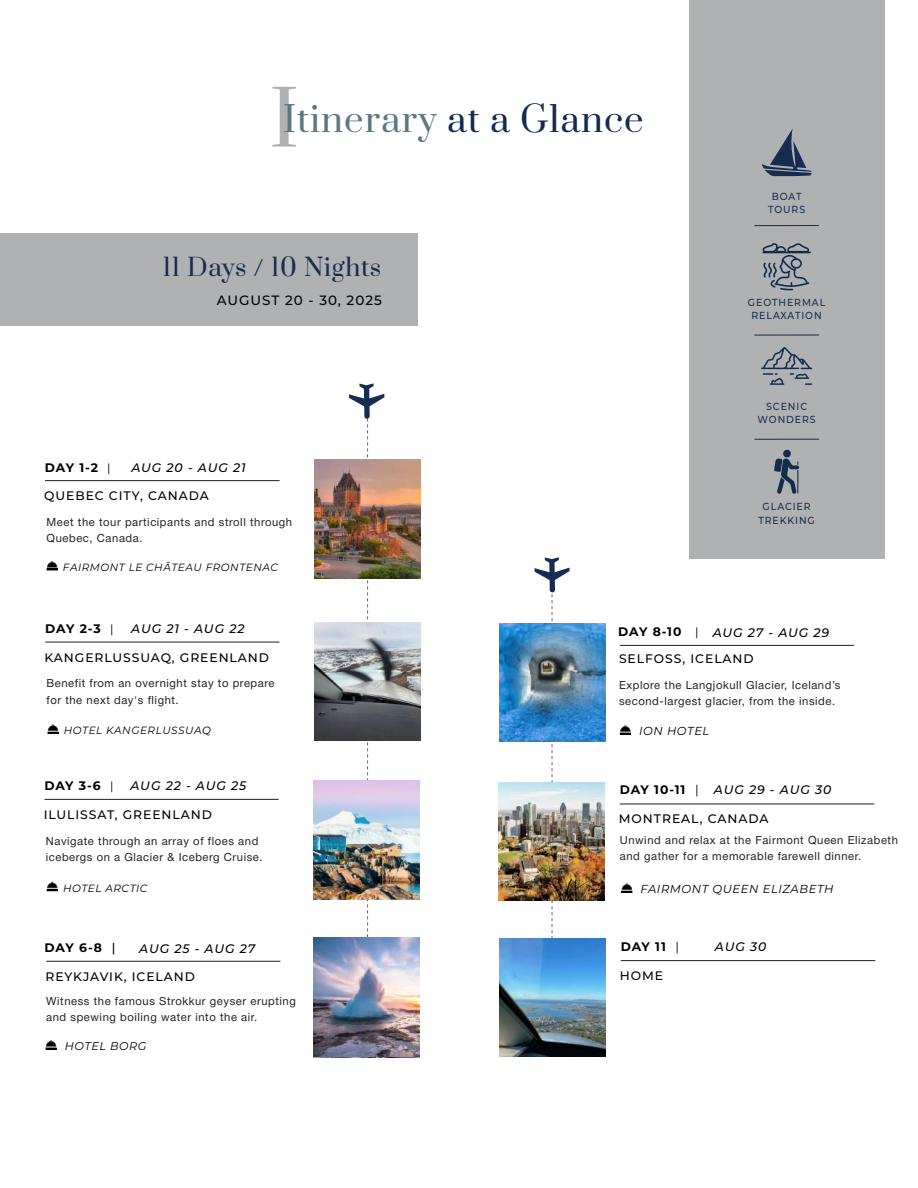
<style>
.page{position:relative;width:918px;height:1188px;background:#fff}
.page>*{position:absolute;margin:0;border:0;box-sizing:border-box;transform-origin:0 0}
.t1{font:34.8px "Prata";letter-spacing:.03em;color:#5d7780}
.t2{font:24px "Prata";letter-spacing:.03em;color:#162c53}
.t3{font:500 13.5px "Montserrat";letter-spacing:.075em;color:#010101}
.t4{font:500 12.3px "Montserrat";letter-spacing:.075em;color:#000}
.t5{font:italic 500 12.3px "Montserrat";letter-spacing:.075em;color:#000}
.t6{font:700 12.3px "Montserrat";letter-spacing:.065em;color:#000}
.t7{font:italic 11.55px "Montserrat";letter-spacing:.05em;color:#010101}
.t8{font:11.25px/16px "Helvetica Neue";letter-spacing:.05em;color:#231f20}
.t9{font:italic 11.25px "Montserrat";letter-spacing:.05em;color:#000}
.t10{font:italic 10.5px "Montserrat";letter-spacing:.05em;color:#010101}
.t11{font:italic 10.5px "Montserrat";letter-spacing:.05em;color:#000}
.t12{font:500 10.2px/13.2px "Montserrat";letter-spacing:.1em;color:#162d51;text-align:center;scale:.92 1}
.s1{font-size:74.7px;color:#afb1b2}
.s2{color:#122b4e}
.s3{font-weight:400;font-size:11.55px;color:#010101}
.s4{font-weight:700;font-style:normal}
.s5{font-weight:400;font-style:normal;font-size:11.55px;color:#010101}
.s6{font-weight:400;font-style:normal;color:#010101}
.s7{font-weight:500;color:#010101}
.s8{font-weight:400;color:#010101}
</style>
<div class="page">
<div style="left:689px;top:0;width:195px;height:558px;background:#afb1b2"></div>
<svg style="left:762px;top:243px;width:49px;height:47px"></svg>
<img style="left:315px;top:622px;width:106px;height:119px">
<img style="left:314px;top:460px;width:106px;height:118px">
<div style="left:0;top:233px;width:418px;height:93px;background:#afb1b2"></div>
<svg style="left:45px;top:1040px;width:12px;height:10px"></svg>
<hr style="left:46px;top:961px;width:234px;height:1px;background:#231f20">
<svg style="left:620px;top:725px;width:11px;height:10px"></svg>
<svg style="left:621px;top:883px;width:11px;height:10px"></svg>
<hr style="left:620px;top:645px;width:234px;height:1px;background:#231f20">
<img style="left:349px;top:383px;width:35px;height:674px">
<svg style="left:534px;top:557px;width:36px;height:382px"></svg>
<img style="left:313px;top:781px;width:106px;height:118px">
<svg style="left:47px;top:561px;width:11px;height:10px"></svg>
<hr style="left:45px;top:480px;width:235px;height:1px;background:#231f20">
<hr style="left:44px;top:799px;width:235px;height:1px;background:#231f20">
<svg style="left:47px;top:882px;width:11px;height:9px"></svg>
<hr style="left:45px;top:642px;width:234px;height:1px;background:#231f20">
<svg style="left:47px;top:724px;width:12px;height:10px"></svg>
<hr style="left:620px;top:804px;width:254px;height:1px;background:#231f20">
<img style="left:499px;top:782px;width:106px;height:119px">
<hr style="left:621px;top:960px;width:254px;height:1px;background:#231f20">
<img style="left:500px;top:939px;width:106px;height:118px">
<hr style="left:754px;top:225px;width:65px;height:1px;background:#162d51">
<hr style="left:754px;top:335px;width:65px;height:1px;background:#162d51">
<hr style="left:754px;top:439px;width:65px;height:1px;background:#162d51">
<svg style="left:762px;top:128px;width:50px;height:48px"></svg>
<svg style="left:761px;top:347px;width:51px;height:38px"></svg>
<div style="left:783px;top:450px;width:8px;height:7px;background:#122c4c;border-radius:50%"></div>
<svg style="left:774px;top:459px;width:25px;height:35px"></svg>
<img style="left:500px;top:623px;width:106px;height:119px">
<img style="left:313px;top:938px;width:106px;height:118px">
<h1 class="t1" style="left:269px;top:90px;width:376px"><span class="s1">I</span>Itinerary <span class="s2">at a Glance</span></h1>
<h2 class="t2" style="left:163px;top:247px;width:220px"><span class="s2">11</span> Days / 10 Nights</h2>
<p class="t3" style="left:217px;top:291px;width:167px">AUGUST 20 - 30, 2025</p>
<p class="t6" style="left:45px;top:459px;width:67px">DAY 1-2 <span class="s3">|</span></p>
<p class="t5" style="left:131px;top:459px;width:116px">AUG 20 - AUG 21</p>
<p class="t4" style="left:44px;top:487px;width:166px">QUEBEC CITY, CANADA</p>
<p class="t8" style="left:47px;top:514px;width:247px">Meet the tour participants and stroll through<br>Quebec, Canada.</p>
<p class="t11" style="left:63px;top:560px;width:217px">FAIRMONT LE CHÂTEAU FRONTENAC</p>
<p class="t12" style="left:768px;top:189px;width:42px">BOAT<br>TOURS</p>
<p class="t12" style="left:748px;top:295px;width:86px">GEOTHERMAL<br>RELAXATION</p>
<p class="t12" style="left:758px;top:400px;width:65px">SCENIC<br>WONDERS</p>
<p class="t12" style="left:758px;top:500px;width:63px">GLACIER<br>TREKKING</p>
<p class="t6" style="left:45px;top:620px;width:70px">DAY 2-3 <span class="s3">|</span></p>
<p class="t5" style="left:131px;top:620px;width:115px">AUG 21 - AUG 22</p>
<p class="t5" style="left:618px;top:624px;width:213px"><span class="s4">DAY 8-10</span> <span class="s5">|</span> AUG 27 - AUG 29</p>
<p class="t4" style="left:44px;top:649px;width:226px">KANGERLUSSUAQ, GREENLAND</p>
<p class="t4" style="left:619px;top:650px;width:136px">SELFOSS, ICELAND</p>
<p class="t8" style="left:47px;top:676px;width:230px">Benefit from an overnight stay to prepare for the next day's flight.</p>
<p class="t8" style="left:619px;top:678px;width:223px">Explore the Langjokull Glacier, Iceland’s second-largest glacier, from the inside.</p>
<p class="t10" style="left:64px;top:723px;width:149px">HOTEL KANGERLUSSUAQ</p>
<p class="t7" style="left:639px;top:723px;width:72px">ION HOTEL</p>
<p class="t6" style="left:44px;top:777px;width:71px">DAY 3-6 <span class="s3">|</span></p>
<p class="t5" style="left:131px;top:778px;width:117px">AUG 22 - AUG 25</p>
<p class="t5" style="left:620px;top:781px;width:213px"><span class="s4">DAY 10-11</span> <span class="s6">|</span> AUG 29 - AUG 30</p>
<p class="t4" style="left:44px;top:806px;width:170px">ILULISSAT, GREENLAND</p>
<p class="t4" style="left:619px;top:810px;width:151px">MONTREAL, CANADA</p>
<p class="t8" style="left:46px;top:833px;width:218px">Navigate through an array of floes and icebergs on a Glacier &amp; Iceberg Cruise.</p>
<p class="t8" style="left:620px;top:832px;width:280px">Unwind and relax at the Fairmont Queen Elizabeth and gather for a memorable farewell dinner.</p>
<p class="t10" style="left:63px;top:881px;width:86px">HOTEL ARCTIC</p>
<p class="t7" style="left:641px;top:881px;width:195px">FAIRMONT QUEEN ELIZABETH</p>
<p class="t6" style="left:45px;top:939px;width:72px">DAY 6-8 <span class="s7">|</span></p>
<p class="t5" style="left:139px;top:940px;width:117px">AUG 25 - AUG 27</p>
<p class="t6" style="left:621px;top:938px;width:60px">DAY 11 <span class="s8">|</span></p>
<p class="t5" style="left:715px;top:938px;width:53px">AUG 30</p>
<p class="t4" style="left:46px;top:968px;width:151px">REYKJAVIK, ICELAND</p>
<p class="t4" style="left:620px;top:967px;width:45px">HOME</p>
<p class="t8" style="left:46px;top:994px;width:251px">Witness the famous Strokkur geyser erupting and spewing boiling water into the air.</p>
<p class="t9" style="left:65px;top:1038px;width:83px">HOTEL BORG</p>
</div>
